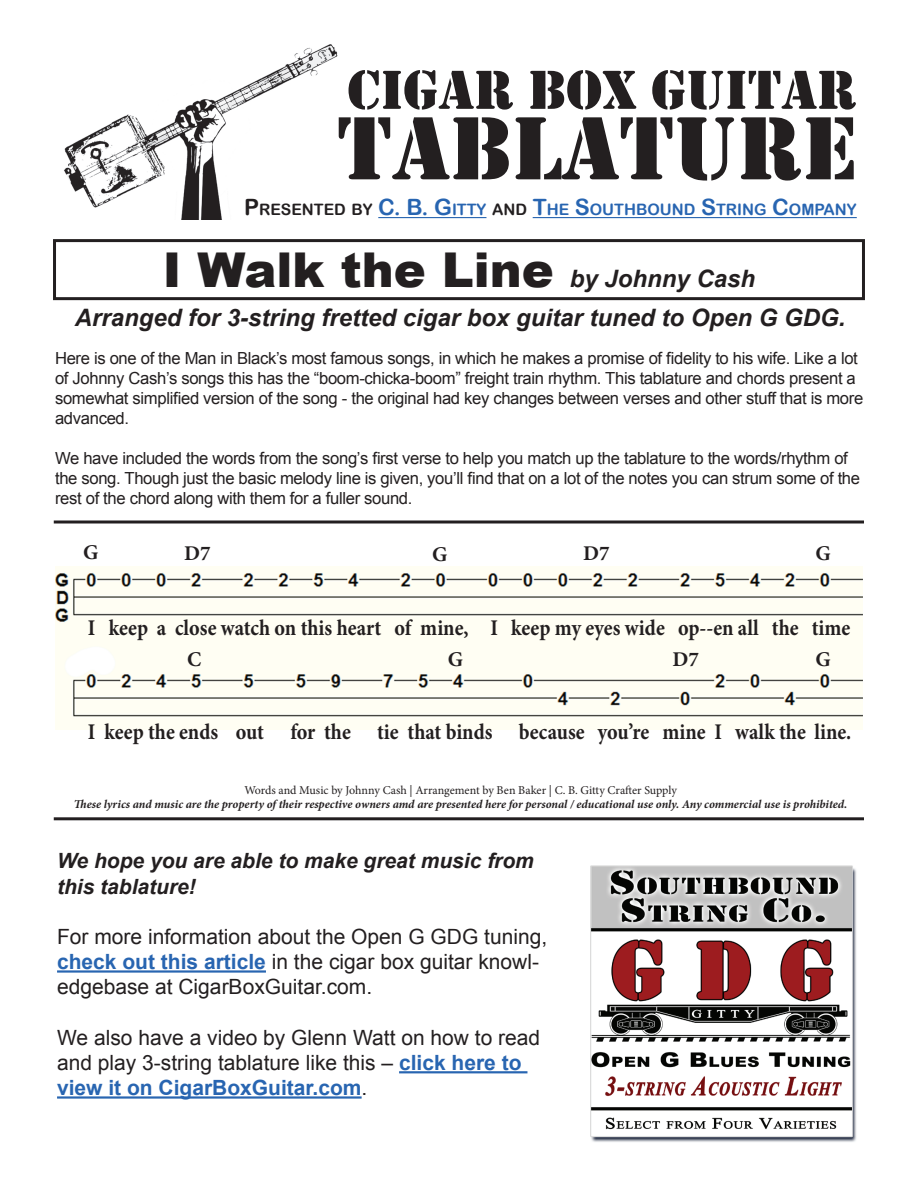
<style>
.page{position:relative;width:918px;height:1188px;background:#fff}
.page>*{position:absolute;margin:0;border:0;box-sizing:border-box;transform-origin:0 0}
.t1{font:93px "Stencil";color:#231f20}
.t2{font:57px "Stencil";color:#231f20}
.t3{font:900 48px "Arial";color:#231f20}
.t4{font:italic 700 24px "Arial";color:#231f20}
.t5{font:700 22.5px "Minion Pro";color:#231f20;scale:.9 1}
.t6{font:21px/25.2px "Arial";color:#231f20}
.t7{font:italic 700 21px/25.2px "Arial";color:#231f20}
.t8{font:700 21px "Minion Pro";color:#231f20}
.t9{font:16.65px/20px "Arial";letter-spacing:-.02em;color:#231f20}
.t10{font:15.75px "Arial Rounded MT Bold";color:#2865b1}
.t11{font:italic 700 12px "Minion Pro";letter-spacing:-.005em;color:#231f20}
.t12{font:12px "Minion Pro";letter-spacing:-.005em;color:#231f20}
.s1{font-size:22.5px;color:#231f20}
.s2{color:#231f20}
.s3{font-size:22.5px}
.s4{font-weight:700;font-style:italic;font-size:24px}
.s5{font-weight:700;color:#2865b1}
</style>
<div class="page">
<img style="left:56px;top:567px;width:806px;height:162px">
<img style="left:64px;top:44px;width:274px;height:176px">
<hr style="left:378px;top:217px;width:108px;height:1px;background:#2865b1">
<hr style="left:533px;top:217px;width:324px;height:1px;background:#2865b1">
<div style="left:53px;top:239px;width:812px;height:61px;border:3px solid #231f20"></div>
<svg style="left:54px;top:520px;width:810px;height:4px;background:#595657"></svg>
<hr style="left:54px;top:817px;width:810px;height:3px;background:#231f20">
<hr style="left:57px;top:970px;width:209px;height:3px;background:#2865b1">
<hr style="left:399px;top:1071px;width:128px;height:2px;background:#2865b1">
<hr style="left:57px;top:1096px;width:305px;height:3px;background:#2865b1">
<img style="left:590px;top:865px;width:267px;height:277px">
<h2 class="t2" style="left:347px;top:57px;width:511px">CIGAR BOX GUITAR</h2>
<h1 class="t1" style="left:337px;top:95px;width:521px">TABLATURE</h1>
<p class="t10" style="left:244px;top:200px;width:614px"><span class="s1">P</span><span class="s2">RESENTED BY</span> <span class="s3">C. B. G</span>ITTY <span class="s2">AND</span> <span class="s3">T</span>HE <span class="s3">S</span>OUTHBOUND <span class="s3">S</span>TRING <span class="s3">C</span>OMPANY</p>
<h3 class="t3" style="left:163px;top:235px;width:594px">I Walk the Line <span class="s4">by Johnny Cash</span></h3>
<h3 class="t4" style="left:75px;top:301px;width:772px">Arranged for 3-string fretted cigar box guitar tuned to Open G GDG.</h3>
<p class="t9" style="left:55px;top:348px;width:810px">Here is one of the Man in Black’s most famous songs, in which he makes a promise of fidelity to his wife. Like a lot of Johnny Cash’s songs this has the “boom-chicka-boom” freight train rhythm. This tablature and chords present a somewhat simplified version of the song - the original had key changes between verses and other stuff that is more advanced.</p>
<p class="t9" style="left:55px;top:448px;width:807px">We have included the words from the song’s first verse to help you match up the tablature to the words/rhythm of the song. Though just the basic melody line is given, you’ll find that on a lot of the notes you can strum some of the rest of the chord along with them for a fuller sound.</p>
<p class="t8" style="left:83px;top:538px;width:17px">G</p>
<p class="t8" style="left:432px;top:540px;width:17px">G</p>
<p class="t8" style="left:184px;top:538px;width:28px">D7</p>
<p class="t8" style="left:583px;top:538px;width:28px">D7</p>
<p class="t8" style="left:815px;top:538px;width:17px">G</p>
<h3 class="t5" style="left:88px;top:612px;width:849px">I keep a close watch on this heart of mine, I keep my eyes wide op--en all the time</h3>
<p class="t8" style="left:187px;top:645px;width:16px">C</p>
<p class="t8" style="left:448px;top:645px;width:17px">G</p>
<p class="t8" style="left:673px;top:645px;width:28px">D7</p>
<p class="t8" style="left:815px;top:645px;width:17px">G</p>
<h3 class="t5" style="left:88px;top:716px;width:850px">I keep the ends out for the tie that binds because you’re mine I walk the line.</h3>
<p class="t12" style="left:244px;top:782px;width:434px">Words and Music by Johnny Cash | Arrangement by Ben Baker | C. B. Gitty Crafter Supply</p>
<p class="t11" style="left:74px;top:796px;width:775px">These lyrics and music are the property of their respective owners amd are presented here for personal / educational use only. Any commercial use is prohibited.</p>
<p class="t7" style="left:57px;top:849px;width:478px">We hope you are able to make great music from this tablature!</p>
<p class="t6" style="left:57px;top:924px;width:492px">For more information about the Open G GDG tuning, <span class="s5">check out this article</span> in the cigar box guitar knowl&shy;edgebase at CigarBoxGuitar.com.</p>
<p class="t6" style="left:57px;top:1025px;width:485px">We also have a video by Glenn Watt on how to read and play 3-string tablature like this – <span class="s5">click here to view it on CigarBoxGuitar.com</span>.</p>
</div>
